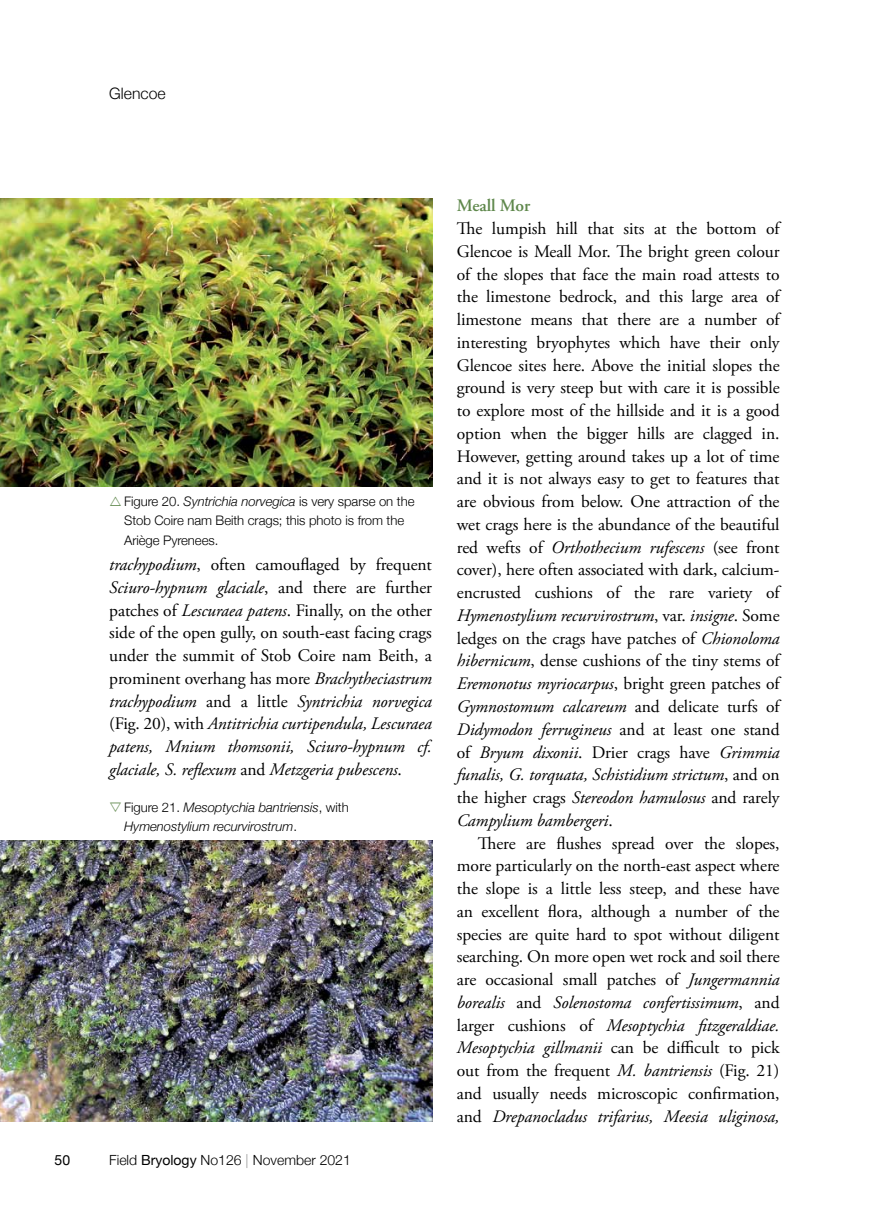
<style>
.page{position:relative;width:869px;height:1216px;background:#fff}
.page>*{position:absolute;margin:0;border:0;box-sizing:border-box;transform-origin:0 0}
.t1{font:17.5px "Adobe Garamond Pro";letter-spacing:-.005em;color:#000}
.t2{font:italic 17.5px/22.8px "Adobe Garamond Pro";letter-spacing:-.005em;color:#000;text-align:justify}
.t3{font:600 17.5px "Adobe Garamond Pro";letter-spacing:-.005em;color:#5f884c}
.t4{font:300 15.75px "Helvetica Neue";color:#000}
.t5{font:300 14px "Helvetica Neue";color:#000}
.t6{font:14px "Helvetica Neue";color:#000}
.t7{font:300 13.12px/19.2px "Helvetica Neue";letter-spacing:-.005em;color:#000}
.t8{font:italic 300 13.12px/19.2px "Helvetica Neue";letter-spacing:-.005em;color:#000}
.s1{font-style:italic}
.s2{font-style:normal}
.s3{color:#5f884c}
.s4{font-weight:400}
.s5{font-weight:200}
</style>
<div class="page">
<img style="left:0;top:840px;width:432px;height:281px">
<img style="left:0;top:198px;width:432px;height:288px">
<p class="t4" style="left:109px;top:84px;width:58px">Glencoe</p>
<p class="t7" style="left:124px;top:491px;width:292px">Figure 20. <span class="s1">Syntrichia norvegica</span> is very sparse on the<br>Stob Coire nam Beith crags; this photo is from the<br>Ariège Pyrenees.</p>
<p class="t2" style="left:109px;top:553px;width:324px">trachypodium<span class="s2">, often camouflaged by frequent </span>Sciuro-hypnum glaciale<span class="s2">, and there are further patches of</span> Lescuraea patens<span class="s2">. Finally, on the other side of the open gully, on south-east facing crags under the summit of Stob Coire nam Beith, a prominent overhang has more</span> Brachytheciastrum trachypodium <span class="s2">and a little</span> Syntrichia norvegica <span class="s2">(Fig. 20), with</span> Antitrichia curtipendula, Lescuraea patens, Mnium thomsonii, Sciuro-hypnum cf. glaciale, S. reflexum <span class="s2">and</span> Metzgeria pubescens<span class="s2">.</span></p>
<p class="t8" style="left:124px;top:797px;width:226px;text-indent:-15px"><span class="s3">▲</span> <span class="s2">Figure 21.</span> Mesoptychia bantriensis<span class="s2">, with<br></span>Hymenostylium recurvirostrum<span class="s2">.</span></p>
<p class="t6" style="left:55px;top:1151px;width:17px">50</p>
<p class="t5" style="left:109px;top:1151px;width:243px">Field <span class="s4">Bryology</span> No126 <span class="s5">|</span> November 2021</p>
<p class="t3" style="left:456px;top:195px;width:75px">Meall Mor</p>
<p class="t1" style="left:456px;top:218px;width:324px">The lumpish hill that sits at the bottom of</p>
<p class="t1" style="left:456px;top:241px;width:324px">Glencoe is Meall Mor. The bright green colour</p>
<p class="t1" style="left:456px;top:263px;width:324px">of the slopes that face the main road attests to</p>
<p class="t1" style="left:456px;top:286px;width:324px">the limestone bedrock, and this large area of</p>
<p class="t1" style="left:456px;top:309px;width:324px">limestone means that there are a number of</p>
<p class="t1" style="left:456px;top:332px;width:324px">interesting bryophytes which have their only</p>
<p class="t1" style="left:456px;top:354px;width:324px">Glencoe sites here. Above the initial slopes the</p>
<p class="t1" style="left:456px;top:377px;width:324px">ground is very steep but with care it is possible</p>
<p class="t1" style="left:456px;top:400px;width:324px">to explore most of the hillside and it is a good</p>
<p class="t1" style="left:456px;top:423px;width:324px">option when the bigger hills are clagged in.</p>
<p class="t1" style="left:456px;top:445px;width:324px">However, getting around takes up a lot of time</p>
<p class="t1" style="left:456px;top:468px;width:324px">and it is not always easy to get to features that</p>
<p class="t1" style="left:456px;top:491px;width:324px">are obvious from below. One attraction of the</p>
<p class="t1" style="left:456px;top:514px;width:324px">wet crags here is the abundance of the beautiful</p>
<p class="t2" style="left:456px;top:536px;width:324px"><span class="s2">red wefts of</span> Orthothecium rufescens <span class="s2">(see front</span></p>
<p class="t1" style="left:456px;top:559px;width:324px">cover), here often associated with dark, calcium-</p>
<p class="t1" style="left:456px;top:582px;width:324px">encrusted cushions of the rare variety of</p>
<p class="t2" style="left:456px;top:604px;width:324px">Hymenostylium recurvirostrum<span class="s2">, var.</span> insigne<span class="s2">. Some</span></p>
<p class="t1" style="left:456px;top:627px;width:324px">ledges on the crags have patches of <span class="s1">Chionoloma</span></p>
<p class="t1" style="left:456px;top:650px;width:324px"><span class="s1">hibernicum</span>, dense cushions of the tiny stems of</p>
<p class="t2" style="left:456px;top:672px;width:324px">Eremonotus myriocarpus<span class="s2">, bright green patches of</span></p>
<p class="t2" style="left:456px;top:695px;width:324px">Gymnostomum calcareum <span class="s2">and delicate turfs of</span></p>
<p class="t2" style="left:456px;top:718px;width:324px">Didymodon ferrugineus <span class="s2">and at least one stand</span></p>
<p class="t2" style="left:456px;top:741px;width:324px"><span class="s2">of</span> Bryum dixonii<span class="s2">. Drier crags have</span> Grimmia</p>
<p class="t2" style="left:456px;top:763px;width:324px">funalis, G. torquata, Schistidium strictum<span class="s2">, and on</span></p>
<p class="t1" style="left:456px;top:787px;width:324px">the higher crags <span class="s1">Stereodon hamulosus</span> and rarely</p>
<p class="t2" style="left:456px;top:809px;width:157px">Campylium bambergeri<span class="s2">.</span></p>
<p class="t1" style="left:477px;top:832px;width:303px">There are flushes spread over the slopes,</p>
<p class="t1" style="left:456px;top:855px;width:324px">more particularly on the north-east aspect where</p>
<p class="t1" style="left:456px;top:878px;width:324px">the slope is a little less steep, and these have</p>
<p class="t1" style="left:456px;top:900px;width:324px">an excellent flora, although a number of the</p>
<p class="t1" style="left:456px;top:923px;width:324px">species are quite hard to spot without diligent</p>
<p class="t1" style="left:456px;top:946px;width:324px">searching. On more open wet rock and soil there</p>
<p class="t1" style="left:456px;top:969px;width:324px">are occasional small patches of <span class="s1">Jungermannia</span></p>
<p class="t2" style="left:456px;top:991px;width:324px">borealis <span class="s2">and</span> Solenostoma confertissimum<span class="s2">, and</span></p>
<p class="t2" style="left:456px;top:1014px;width:324px"><span class="s2">larger cushions of</span> Mesoptychia fitzgeraldiae.</p>
<p class="t2" style="left:456px;top:1036px;width:324px">Mesoptychia gillmanii <span class="s2">can be difficult to pick</span></p>
<p class="t1" style="left:456px;top:1060px;width:324px">out from the frequent <span class="s1">M. bantriensis</span> (Fig. 21)</p>
<p class="t1" style="left:456px;top:1082px;width:324px">and usually needs microscopic confirmation,</p>
<p class="t2" style="left:456px;top:1105px;width:324px"><span class="s2">and</span> Drepanocladus trifarius, Meesia uliginosa,</p>
</div>
